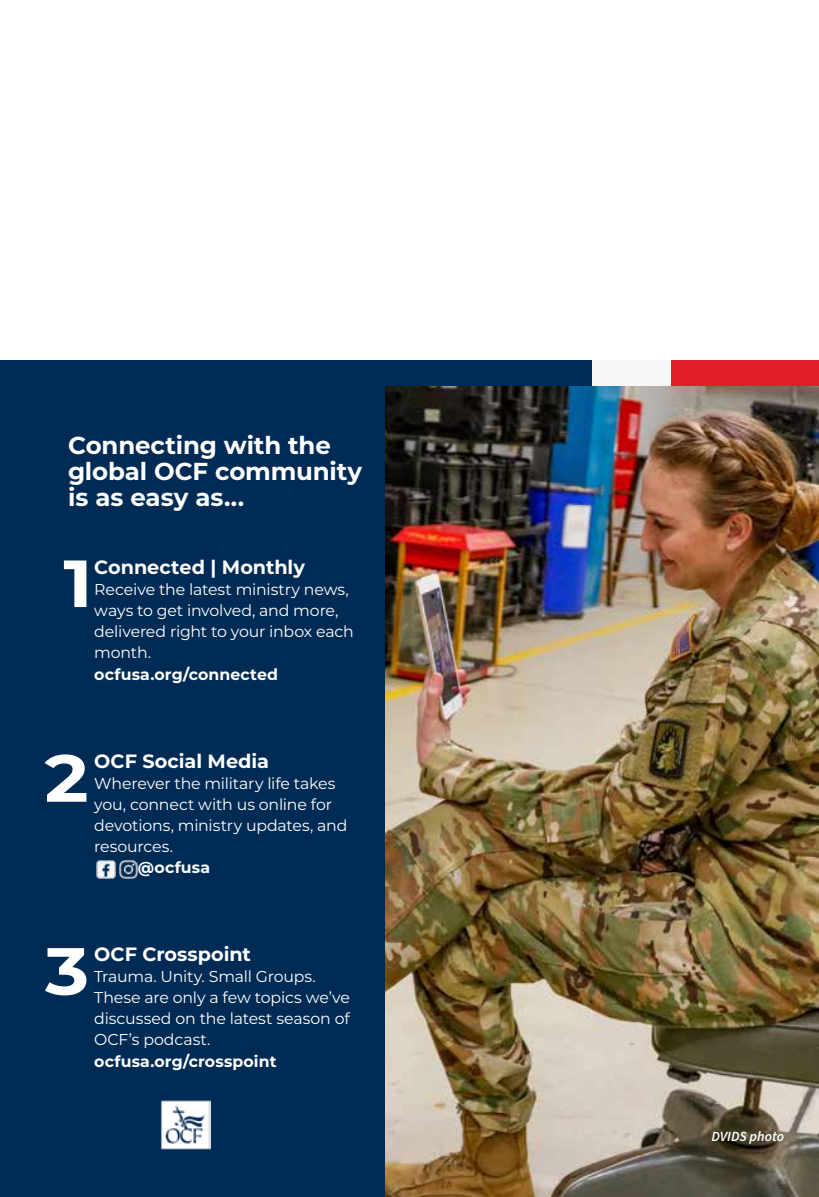
<style>
.page{position:relative;width:819px;height:1197px;background:#fff}
.page>*{position:absolute;margin:0;border:0;box-sizing:border-box;transform-origin:0 0}
.t1{font:700 24.5px/26.2px "Montserrat";letter-spacing:-.005em;color:#fff}
.t2{font:700 19.25px "Montserrat";color:#fff}
.t3{font:15.75px/21px "Montserrat";letter-spacing:-.01em;color:#fff}
.t4{font:700 15.75px "Montserrat";letter-spacing:.01em;color:#fff}
.t5{font:italic 600 14px "Source Sans Pro";color:#fff}
</style>
<div class="page">
<img style="left:384px;top:386px;width:435px;height:811px">
<div style="left:0;top:384px;width:384px;height:813px;background:#002b54"></div>
<img style="left:161px;top:1100px;width:50px;height:50px">
<svg style="left:64px;top:561px;width:22px;height:46px"></svg>
<svg style="left:45px;top:754px;width:41px;height:48px"></svg>
<svg style="left:45px;top:948px;width:41px;height:47px"></svg>
<img style="left:97px;top:860px;width:18px;height:19px">
<img style="left:119px;top:860px;width:18px;height:19px">
<div style="left:143px;top:360px;width:676px;height:26px;background:#df1e26"></div>
<div style="left:62px;top:361px;width:609px;height:25px;background:#f8f8f9"></div>
<div style="left:0;top:361px;width:591px;height:25px;background:#002b54"></div>
<h1 class="t1" style="left:68px;top:430px;width:296px">Connecting with the global OCF community is as easy as...</h1>
<p class="t2" style="left:94px;top:554px;width:212px">Connected | Monthly</p>
<p class="t3" style="left:94px;top:579px;width:261px">Receive the latest ministry news, ways to get involved, and more, delivered right to your inbox each month.</p>
<p class="t4" style="left:94px;top:663px;width:185px">ocfusa.org/connected</p>
<p class="t2" style="left:94px;top:747px;width:176px">OCF Social Media</p>
<p class="t3" style="left:94px;top:772px;width:255px">Wherever the military life takes you, connect with us online for devotions, ministry updates, and resources.</p>
<p class="t4" style="left:138px;top:857px;width:74px">@ocfusa</p>
<p class="t2" style="left:94px;top:940px;width:158px">OCF Crosspoint</p>
<p class="t3" style="left:94px;top:965px;width:257px">Trauma. Unity. Small Groups.<br>These are only a few topics we’ve discussed on the latest season of<br>OCF’s podcast.</p>
<p class="t4" style="left:94px;top:1050px;width:184px">ocfusa.org/crosspoint</p>
<p class="t5" style="left:712px;top:1127px;width:74px">DVIDS photo</p>
</div>
